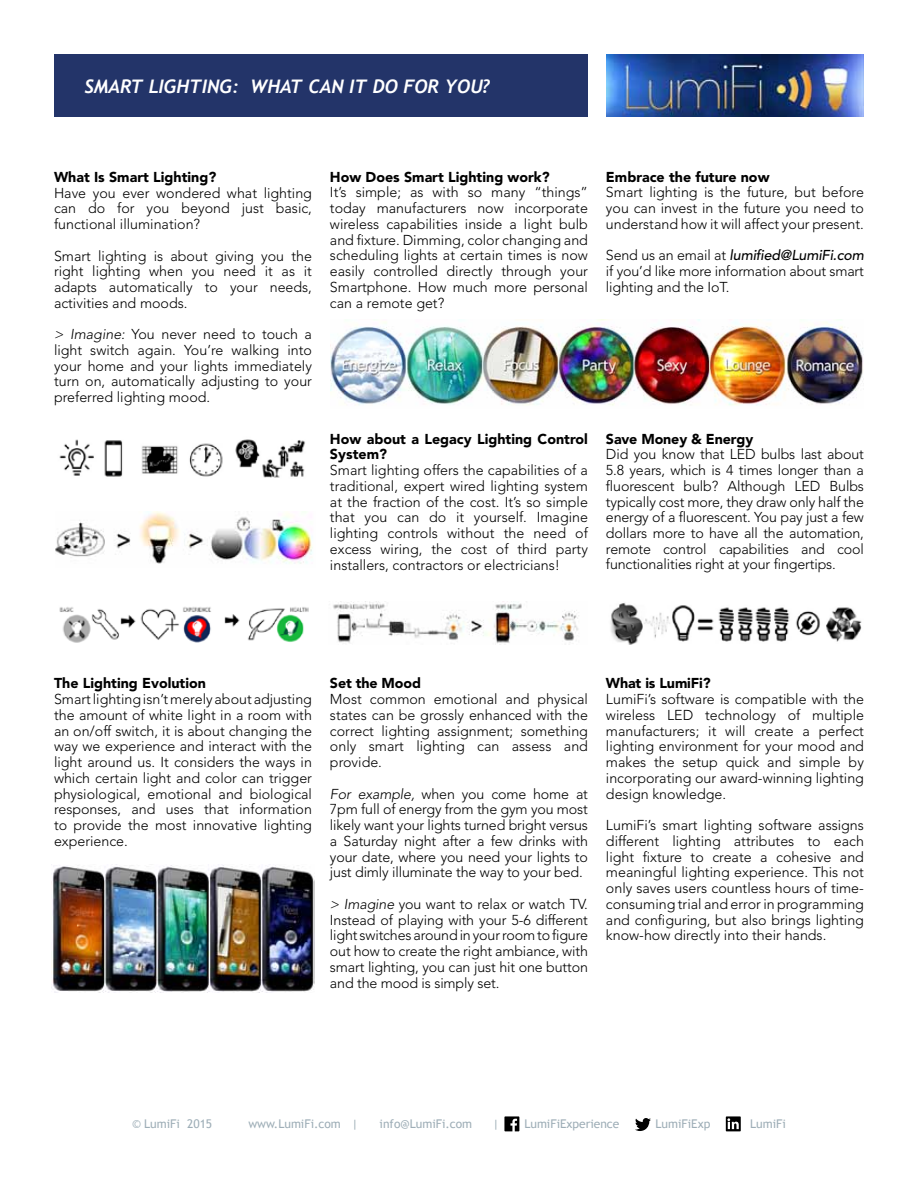
<style>
.page{position:relative;width:918px;height:1188px;background:#fff}
.page>*{position:absolute;margin:0;border:0;box-sizing:border-box;transform-origin:0 0}
.t1{font:italic 700 18.75px "Trebuchet";color:#fff}
.t2{font:300 14.25px/15.8px "Avenir LT Std";color:#000;text-align:justify}
.t3{font:900 14.25px/15.8px "Avenir LT Std";color:#000}
.t4{font:12px "Trebuchet MS";color:#9eaeb7}
.s1{font-style:italic}
.s2{font-weight:500;font-style:italic}
</style>
<div class="page">
<svg style="left:504px;top:1116px;width:15px;height:15px"></svg>
<svg style="left:635px;top:1118px;width:16px;height:13px"></svg>
<svg style="left:726px;top:1116px;width:15px;height:15px"></svg>
<div style="left:54px;top:54px;width:533px;height:63px;background:#233469"></div>
<img style="left:606px;top:54px;width:258px;height:63px">
<img style="left:330px;top:320px;width:534px;height:86px">
<img style="left:59px;top:607px;width:250px;height:36px">
<img style="left:333px;top:601px;width:246px;height:42px">
<img style="left:610px;top:603px;width:252px;height:41px">
<img style="left:55px;top:511px;width:258px;height:53px">
<img style="left:59px;top:439px;width:246px;height:39px">
<img style="left:52px;top:864px;width:262px;height:128px">
<h1 class="t1" style="left:85px;top:75px;width:407px">SMART LIGHTING: WHAT CAN IT DO FOR YOU?</h1>
<p class="t3" style="left:54px;top:169px;width:164px">What Is Smart Lighting?</p>
<p class="t2" style="left:54px;top:185px;width:260px">Have you ever wondered what lighting can do for you beyond just basic, functional illumination?</p>
<p class="t2" style="left:54px;top:248px;width:260px">Smart lighting is about giving you the right lighting when you need it as it adapts automatically to your needs, activities and moods.</p>
<p class="t2" style="left:54px;top:327px;width:260px"><span class="s1">&gt; Imagine:</span> You never need to touch a light switch again. You’re walking into your home and your lights immediately turn on, automatically adjusting to your preferred lighting mood.</p>
<p class="t3" style="left:330px;top:169px;width:221px">How Does Smart Lighting work?</p>
<p class="t2" style="left:330px;top:185px;width:260px">It’s simple; as with so many “things” today manufacturers now incorporate wireless capabilities inside a light bulb and fixture. Dimming, color changing and scheduling lights at certain times is now easily controlled directly through your Smartphone. How much more personal can a remote get?</p>
<p class="t3" style="left:606px;top:169px;width:165px">Embrace the future now</p>
<p class="t2" style="left:606px;top:185px;width:260px">Smart lighting is the future, but before you can invest in the future you need to understand how it will affect your present.</p>
<p class="t2" style="left:606px;top:248px;width:259px">Send us an email at <span class="s2">lumified@LumiFi.com </span>if you’d like more information about smart lighting and the IoT.</p>
<p class="t3" style="left:330px;top:431px;width:259px">How about a Legacy Lighting Control<br>System?</p>
<p class="t2" style="left:330px;top:462px;width:260px">Smart lighting offers the capabilities of a traditional, expert wired lighting system at the fraction of the cost. It’s so simple that you can do it yourself. Imagine lighting controls without the need of excess wiring, the cost of third party installers, contractors or electricians!</p>
<p class="t3" style="left:606px;top:431px;width:149px">Save Money &amp; Energy</p>
<p class="t2" style="left:606px;top:447px;width:260px">Did you know that LED bulbs last about 5.8 years, which is 4 times longer than a fluorescent bulb? Although LED Bulbs typically cost more, they draw only half the energy of a fluorescent. You pay just a few dollars more to have all the automation, remote control capabilities and cool functionalities right at your fingertips.</p>
<p class="t3" style="left:54px;top:676px;width:154px">The Lighting Evolution</p>
<p class="t2" style="left:54px;top:691px;width:260px">Smart lighting isn’t merely about adjusting the amount of white light in a room with an on/off switch, it is about changing the way we experience and interact with the light around us. It considers the ways in which certain light and color can trigger physiological, emotional and biological responses, and uses that information to provide the most innovative lighting experience.</p>
<p class="t3" style="left:330px;top:675px;width:93px">Set the Mood</p>
<p class="t2" style="left:330px;top:691px;width:260px">Most common emotional and physical states can be grossly enhanced with the correct lighting assignment; something only smart lighting can assess and provide.</p>
<p class="t2" style="left:330px;top:786px;width:260px"><span class="s1">For example,</span> when you come home at 7pm full of energy from the gym you most likely want your lights turned bright versus a Saturday night after a few drinks with your date, where you need your lights to just dimly illuminate the way to your bed.</p>
<p class="t2" style="left:330px;top:896px;width:260px"><span class="s1">&gt; Imagine</span> you want to relax or watch TV.<br>Instead of playing with your 5-6 different light switches around in your room to figure out how to create the right ambiance, with smart lighting, you can just hit one button and the mood is simply set.</p>
<p class="t3" style="left:606px;top:675px;width:106px">What is LumiFi?</p>
<p class="t2" style="left:606px;top:691px;width:260px">LumiFi’s software is compatible with the wireless LED technology of multiple manufacturers; it will create a perfect lighting environment for your mood and makes the setup quick and simple by incorporating our award-winning lighting design knowledge.</p>
<p class="t2" style="left:606px;top:817px;width:260px">LumiFi’s smart lighting software assigns different lighting attributes to each light fixture to create a cohesive and meaningful lighting experience. This not only saves users countless hours of time&shy;consuming trial and error in programming and configuring, but also brings lighting know-how directly into their hands.</p>
<p class="t4" style="left:132px;top:1117px;width:82px">© LumiFi 2015</p>
<p class="t4" style="left:248px;top:1117px;width:111px">www.LumiFi.com |</p>
<p class="t4" style="left:380px;top:1117px;width:94px">info@LumiFi.com</p>
<p class="t4" style="left:493px;top:1117px;width:8px">|</p>
<p class="t4" style="left:524px;top:1117px;width:97px">LumiFiExperience</p>
<p class="t4" style="left:656px;top:1117px;width:56px">LumiFiExp</p>
<p class="t4" style="left:750px;top:1117px;width:37px">LumiFi</p>
</div>
